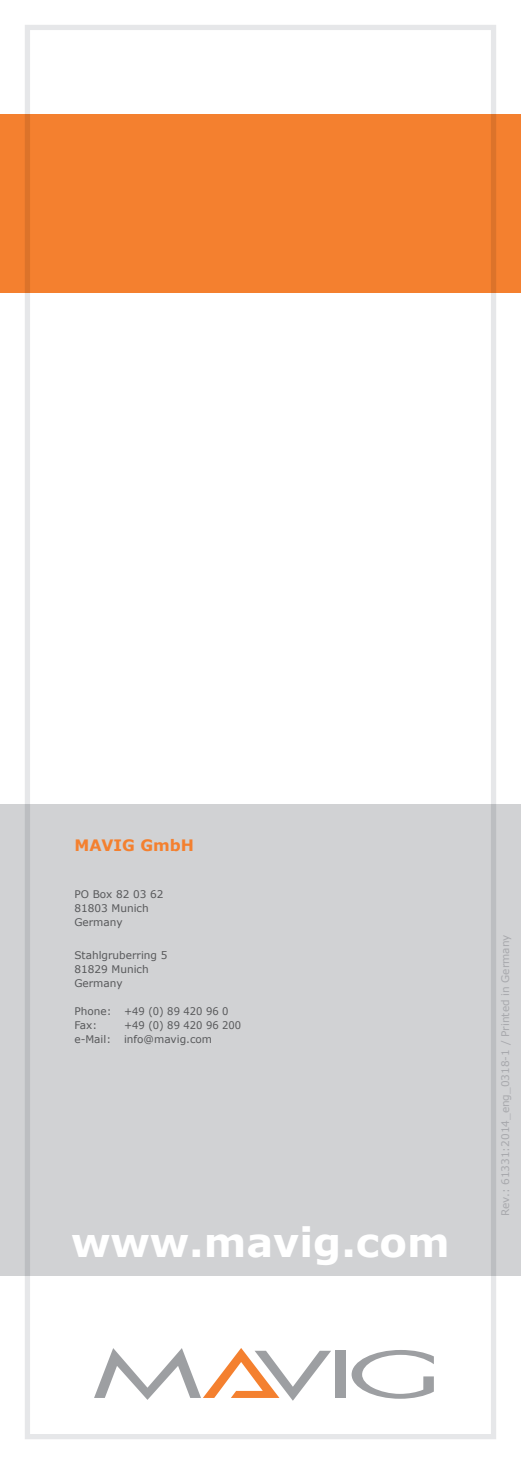
<style>
.page{position:relative;width:521px;height:1474px;background:#fff}
.page>*{position:absolute;margin:0;border:0;box-sizing:border-box;transform-origin:0 0}
.t1{font:700 40.25px "Verdana";color:#fff}
.t2{font:700 15.75px "Verdana";color:#f4802f}
.t3{font:10.5px/14px "Verdana";color:#57585a}
.t4{font:10.5px "Verdana";color:#a8a9ad}
.t5{font:10.5px/14px "Verdana";color:#57585a;scale:.95 1}
</style>
<div class="page">
<div style="left:0;top:114px;width:521px;height:179px;background:#f4802f"></div>
<div style="left:0;top:804px;width:521px;height:471px;background:#d1d2d4"></div>
<div style="left:25px;top:25px;width:471px;height:1414px;border:5px solid #e6e7e9"></div>
<div style="left:335px;top:1350px;width:11px;height:47px;background:#9d9fa2"></div>
<svg style="left:352px;top:1350px;width:82px;height:48px"></svg>
<svg style="left:94px;top:1348px;width:237px;height:52px"></svg>
<h2 class="t2" style="left:74px;top:834px;width:121px">MAVIG GmbH</h2>
<p class="t3" style="left:74px;top:886px;width:91px">PO Box 82 03 62<br>81803 Munich<br>Germany</p>
<p class="t3" style="left:74px;top:947px;width:95px">Stahlgruberring 5<br>81829 Munich<br>Germany</p>
<p class="t3" style="left:74px;top:1003px;width:156px">Phone: +49 (0) 89 420 96 0<br>Fax:</p>
<p class="t5" style="left:74px;top:1017px;width:177px;text-indent:50px">+49 (0) 89 420 96 200 e-Mail: info@mavig.com</p>
<h1 class="t1" style="left:71px;top:1213px;width:380px">www.mavig.com</h1>
<p class="t4" style="left:498px;top:1215px;width:283px;rotate:-90deg">Rev.: 61331:2014_eng_0318-1 / Printed in Germany</p>
</div>
